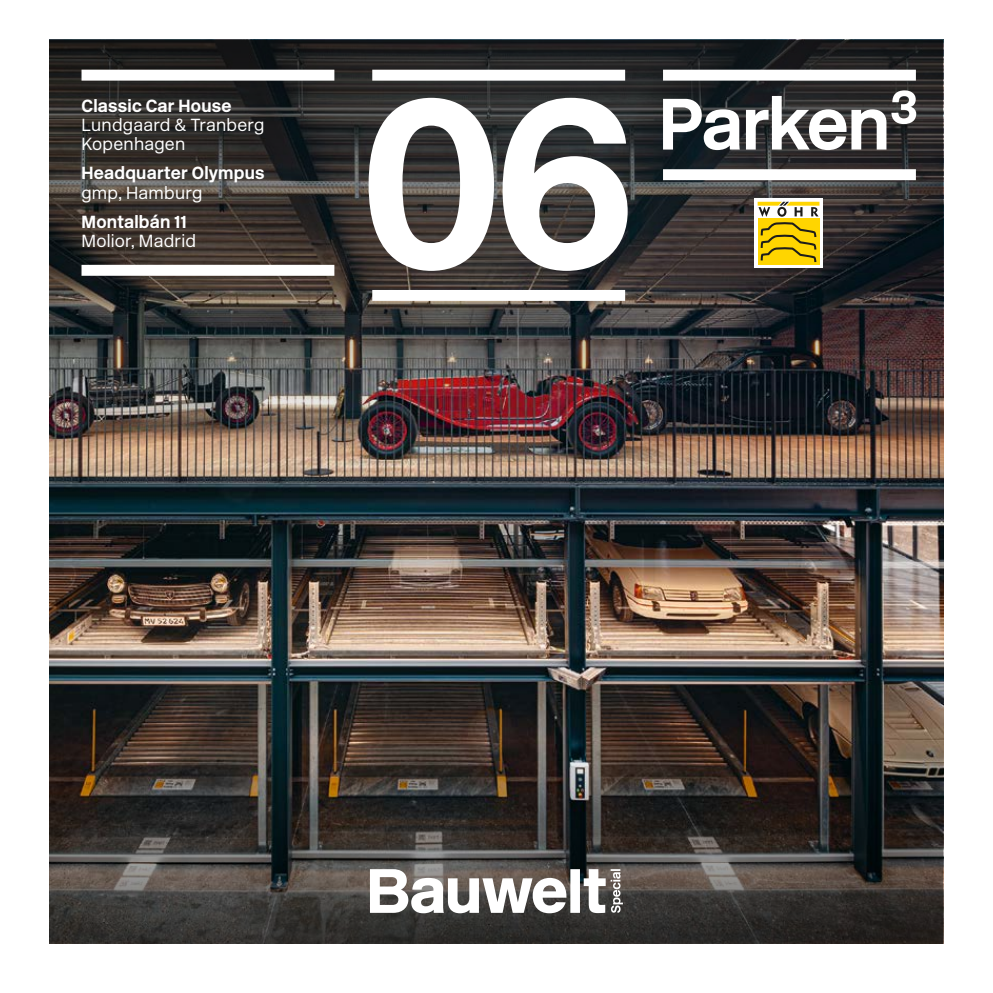
<style>
.page{position:relative;width:993px;height:993px;background:#fff}
.page>*{position:absolute;margin:0;border:0;box-sizing:border-box;transform-origin:0 0}
.t1{font:700 241.85px "New Rail Alphabet";color:#fff}
.t2{font:700 72.45px "New Rail Alphabet";letter-spacing:-.025em;color:#fff}
.t3{font:300 17.5px/19.2px "New Rail Alphabet";letter-spacing:.01em;color:#fff}
.t4{font:700 17.5px "New Rail Alphabet";letter-spacing:.015em;color:#fff}
</style>
<div class="page">
<img style="left:50px;top:40px;width:893px;height:700px">
<svg style="left:50px;top:740px;width:893px;height:203px;background:#3a3531"></svg>
<img style="left:50px;top:40px;width:892px;height:408px">
<svg style="left:754px;top:198px;width:68px;height:69px"></svg>
<div style="left:757px;top:218px;width:62px;height:46px;background:#ffd500"></div>
<svg style="left:757px;top:202px;width:62px;height:60px"></svg>
<div style="left:662px;top:70px;width:253px;height:11px;background:#fff"></div>
<div style="left:662px;top:169px;width:253px;height:11px;background:#fff"></div>
<div style="left:372px;top:70px;width:253px;height:11px;background:#fff"></div>
<div style="left:372px;top:290px;width:253px;height:11px;background:#fff"></div>
<div style="left:81px;top:70px;width:253px;height:11px;background:#fff"></div>
<div style="left:81px;top:265px;width:253px;height:11px;background:#fff"></div>
<svg style="left:370px;top:868px;width:252px;height:44px"></svg>
<p class="t4" style="left:81px;top:94px;width:152px">Classic Car House</p>
<p class="t3" style="left:81px;top:115px;width:184px">Lundgaard &amp; Tranberg<br>Kopenhagen</p>
<p class="t4" style="left:81px;top:161px;width:185px">Headquarter Olympus</p>
<p class="t3" style="left:81px;top:182px;width:122px">gmp, Hamburg</p>
<p class="t4" style="left:81px;top:210px;width:106px">Montalbán 11</p>
<p class="t3" style="left:81px;top:231px;width:116px">Molior, Madrid</p>
<h1 class="t1" style="left:359px;top:21px;width:280px">06</h1>
<h2 class="t2" style="left:658px;top:76px;width:263px">Parken3</h2>
</div>
